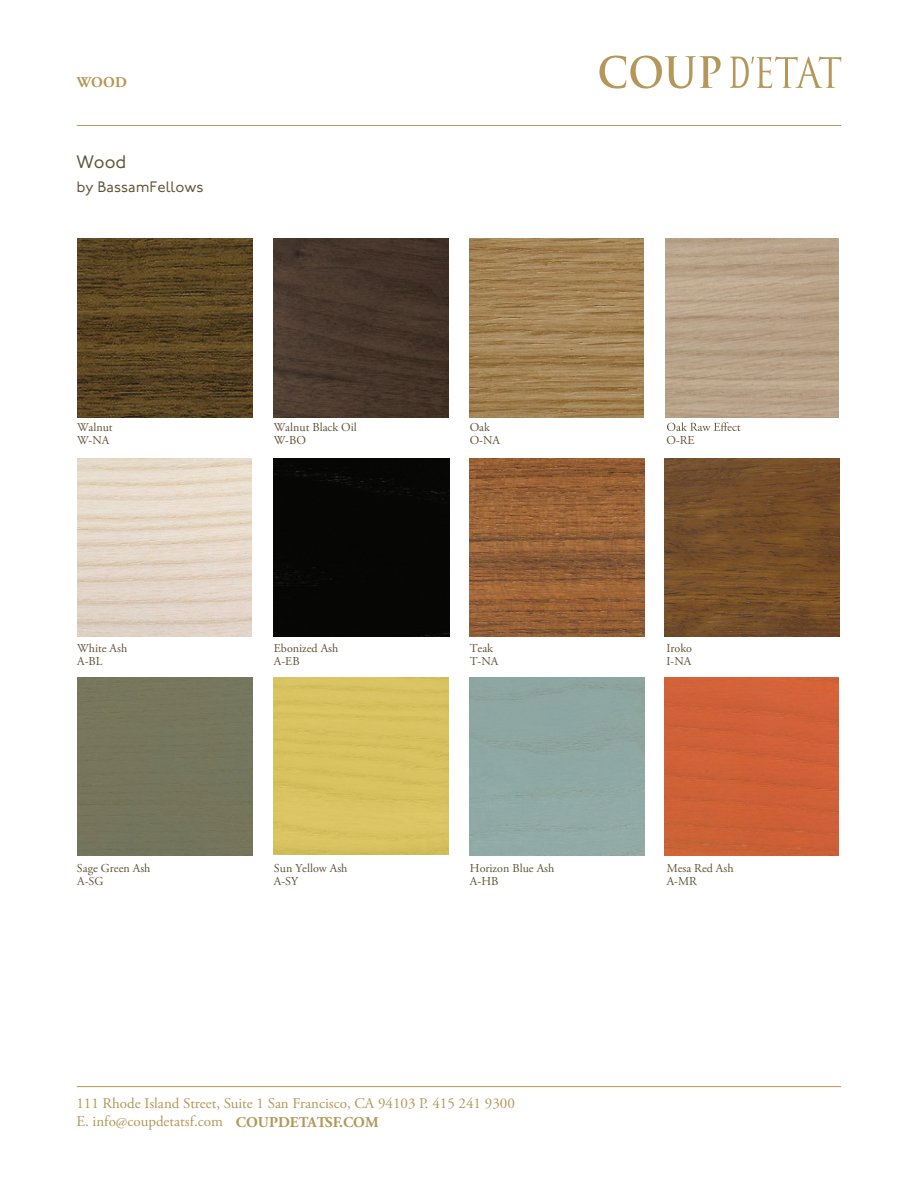
<style>
.page{position:relative;width:918px;height:1188px;background:#fff}
.page>*{position:absolute;margin:0;border:0;box-sizing:border-box;transform-origin:0 0}
.t1{font:18.15px "P22 Underground";color:#605336}
.t2{font:15.15px "P22 Underground";color:#605336}
.t3{font:15px/18.1px "Adobe Garamond Pro";color:#b59759}
.t4{font:700 15px "Adobe Garamond Pro";color:#b69759}
.t5{font:12px/12.8px "Adobe Garamond Pro";color:#605336}
.s1{font-weight:700}
</style>
<div class="page">
<hr style="left:77px;top:1086px;width:764px;height:1px;background:#b69759">
<hr style="left:77px;top:125px;width:764px;height:1px;background:#b69759">
<svg style="left:599px;top:56px;width:122px;height:33px"></svg>
<svg style="left:730px;top:57px;width:111px;height:31px"></svg>
<svg style="left:667px;top:422px;width:73px;height:9px"></svg>
<img style="left:78px;top:239px;width:174px;height:179px">
<img style="left:665px;top:239px;width:174px;height:179px">
<img style="left:470px;top:239px;width:174px;height:179px">
<img style="left:274px;top:239px;width:174px;height:179px">
<div style="left:273px;top:458px;width:176px;height:179px;background:#060705"></div>
<img style="left:470px;top:458px;width:175px;height:179px">
<img style="left:665px;top:458px;width:174px;height:179px">
<div style="left:665px;top:678px;width:174px;height:177px;background:#cf6137"></div>
<div style="left:78px;top:678px;width:175px;height:177px;background:#75765c"></div>
<div style="left:273px;top:678px;width:176px;height:177px;background:#d8c260"></div>
<p class="t4" style="left:77px;top:74px;width:52px">WOOD</p>
<h1 class="t1" style="left:76px;top:152px;width:52px">Wood</h1>
<p class="t2" style="left:76px;top:178px;width:129px">by BassamFellows</p>
<p class="t5" style="left:77px;top:421px;width:37px">Walnut<br>W-NA</p>
<p class="t5" style="left:274px;top:421px;width:85px">Walnut Black Oil<br>W-BO</p>
<p class="t5" style="left:470px;top:421px;width:32px">Oak<br>O-NA</p>
<p class="t5" style="left:666px;top:434px;width:30px">O-RE</p>
<p class="t5" style="left:77px;top:643px;width:52px">White Ash<br>A-BL</p>
<p class="t5" style="left:470px;top:643px;width:30px">Teak<br>T-NA</p>
<p class="t5" style="left:666px;top:643px;width:27px">Iroko<br>I-NA</p>
<p class="t5" style="left:274px;top:643px;width:66px">Ebonized Ash<br>A-EB</p>
<p class="t5" style="left:77px;top:862px;width:75px">Sage Green Ash<br>A-SG</p>
<p class="t5" style="left:274px;top:862px;width:75px">Sun Yellow Ash<br>A-SY</p>
<p class="t5" style="left:470px;top:862px;width:86px">Horizon Blue Ash<br>A-HB</p>
<p class="t5" style="left:667px;top:862px;width:68px">Mesa Red Ash<br>A-MR</p>
<p class="t3" style="left:76px;top:1095px;width:440px">111 Rhode Island Street, Suite 1 San Francisco, CA 94103 P. 415 241 9300<br>E. info@coupdetatsf.com <span class="s1">COUPDETATSF.COM</span></p>
</div>
